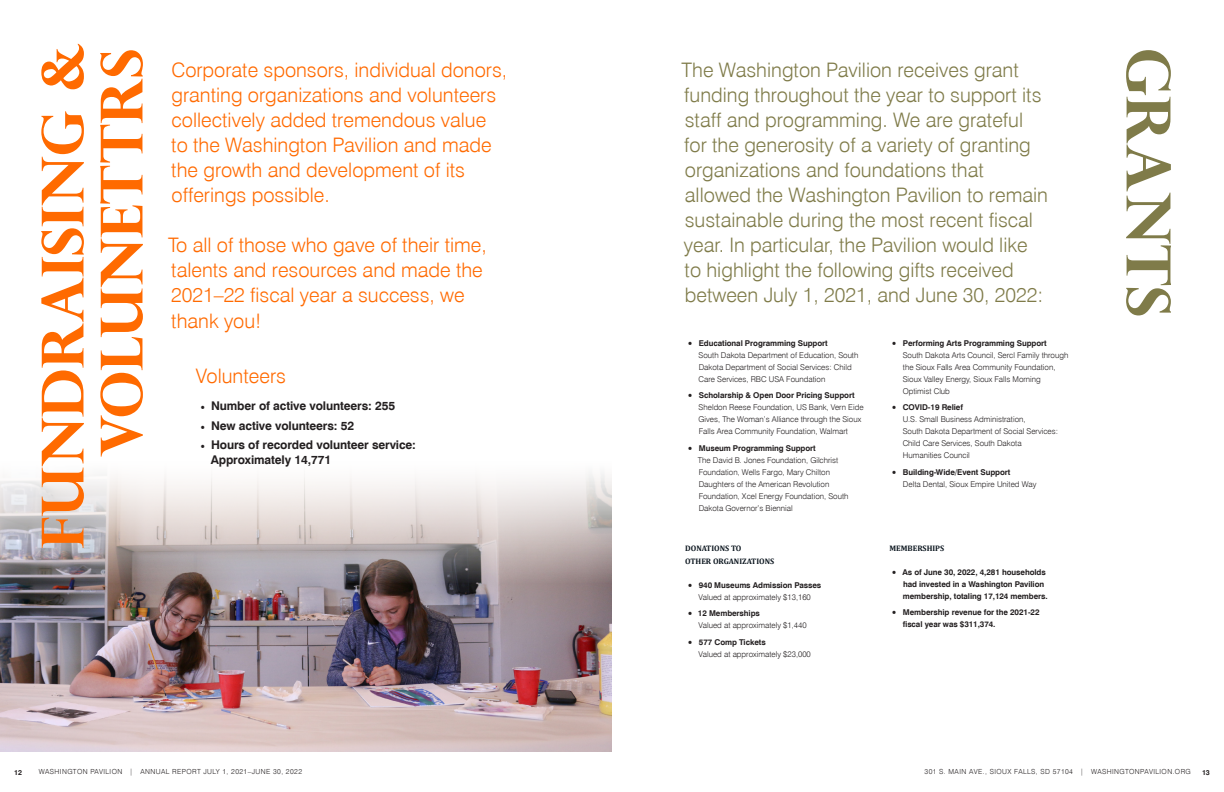
<style>
.page{position:relative;width:1224px;height:792px;background:#fff}
.page>*{position:absolute;margin:0;border:0;box-sizing:border-box;transform-origin:0 0}
.t1{font:700 61px "Perpetua Titling";letter-spacing:-.005em;color:#7f7b49}
.t2{font:700 58px "Perpetua Titling";letter-spacing:-.005em;color:#ff6a00}
.t3{font:300 20px/25px "Swiss 721 BT";color:#7f7b49}
.t4{font:300 20px/25px "Swiss 721 BT";color:#ff6a00}
.t5{font:700 12px/15px "Swiss 721 BT";letter-spacing:-.01em;color:#231f20}
.t6{font:300 8px/12px "Swiss 721 BT";color:#231f20}
.t7{font:700 8px/12px "Swiss 721 BT";letter-spacing:-.01em;color:#231f20}
.t8{font:700 8px/13px "Cambria";color:#0d1720}
.t9{font:300 7px "Swiss 721 BT";letter-spacing:.06em;color:#231f20}
.t10{font:700 7px "Swiss 721 BT";color:#231f20}
.s1{font-family:"Minion Pro";font-weight:400}
.s2{font-family:"Minion Pro";font-weight:400;font-size:12px}
.s3{font-weight:700}
</style>
<div class="page">
<img style="left:0;top:583px;width:612px;height:169px">
<svg style="left:0;top:473px;width:612px;height:110px"></svg>
<p class="t2" style="left:27px;top:549px;width:507px;rotate:-90deg">fundraising &amp;</p>
<p class="t2" style="left:86px;top:457px;width:410px;rotate:-90deg">volunettrs</p>
<p class="t4" style="left:171px;top:58px;width:337px">Corporate sponsors, individual donors, granting organizations and volunteers collectively added tremendous value to the Washington Pavilion and made the growth and development of its offerings possible.</p>
<p class="t4" style="left:168px;top:232px;width:320px;line-height:25.3px">To all of those who gave of their time, talents and resources and made the<br>2021–22 fiscal year a success, we thank you!</p>
<p class="t4" style="left:196px;top:364px;width:92px">Volunteers</p>
<p class="t5" style="left:200px;top:398px;width:196px"><span class="s1">•</span> Number of active volunteers: 255</p>
<p class="t5" style="left:200px;top:418px;width:155px"><span class="s1">•</span> New active volunteers: 52</p>
<p class="t5" style="left:211px;top:437px;width:207px;text-indent:-10px"><span class="s1">•</span> Hours of recorded volunteer service:<br>Approximately 14,771</p>
<p class="t3" style="left:682px;top:58px;width:368px">The Washington Pavilion receives grant funding throughout the year to support its staff and programming. We are grateful<br>for the generosity of a variety of granting organizations and foundations that allowed the Washington Pavilion to remain sustainable during the most recent fiscal year. In particular, the Pavilion would like<br>to highlight the following gifts received between July 1, 2021, and June 30, 2022:</p>
<p class="t6" style="left:699px;top:337px;width:161px;text-indent:-11px"><span class="s2">•</span> <span class="s3">Educational Programming Support<br></span>South Dakota Department of Education, South Dakota Department of Social Services: Child Care Services, RBC USA Foundation</p>
<p class="t6" style="left:699px;top:390px;width:167px;text-indent:-11px"><span class="s2">•</span> <span class="s3">Scholarship &amp; Open Door Pricing Support </span>Sheldon Reese Foundation, US Bank, Vern Eide Gives, The Woman’s Alliance through the Sioux Falls Area Community Foundation, Walmart</p>
<p class="t6" style="left:698px;top:442px;width:152px;text-indent:-10px"><span class="s2">•</span> <span class="s3">Museum Programming Support<br></span>The David B. Jones Foundation, Gilchrist Foundation, Wells Fargo, Mary Chilton Daughters of the American Revolution Foundation, Xcel Energy Foundation, South Dakota Governor’s Biennial</p>
<p class="t6" style="left:903px;top:337px;width:167px;text-indent:-11px"><span class="s2">•</span> <span class="s3">Performing Arts Programming Support </span>South Dakota Arts Council, Sercl Family through the Sioux Falls Area Community Foundation, Sioux Valley Energy, Sioux Falls Morning Optimist Club</p>
<p class="t6" style="left:903px;top:402px;width:157px;text-indent:-11px"><span class="s2">•</span> <span class="s3">COVID-19 Relief<br></span>U.S. Small Business Administration,<br>South Dakota Department of Social Services:<br>Child Care Services, South Dakota<br>Humanities Council</p>
<p class="t6" style="left:903px;top:466px;width:135px;text-indent:-11px"><span class="s2">•</span> <span class="s3">Building-Wide/Event Support<br></span>Delta Dental, Sioux Empire United Way</p>
<p class="t8" style="left:685px;top:541px;width:91px">DONATIONS TO<br>OTHER ORGANIZATIONS</p>
<p class="t6" style="left:688px;top:579px;width:135px;text-align:center"><span class="s2">•</span> <span class="s3">940 Museums Admission Passes<br></span>Valued at approximately $13,160</p>
<p class="t6" style="left:699px;top:607px;width:110px;text-indent:-11px"><span class="s2">•</span> <span class="s3">12 Memberships<br></span>Valued at approximately $1,440</p>
<p class="t6" style="left:699px;top:636px;width:114px;text-indent:-11px"><span class="s2">•</span> <span class="s3">577 Comp Tickets<br></span>Valued at approximately $23,000</p>
<p class="t8" style="left:889px;top:541px;width:56px">MEMBERSHIPS</p>
<p class="t7" style="left:903px;top:566px;width:146px;text-indent:-11px"><span class="s2">•</span> As of June 30, 2022, 4,281 households had invested in a Washington Pavilion membership, totaling 17,124 members.</p>
<p class="t7" style="left:903px;top:606px;width:138px;text-indent:-11px"><span class="s2">•</span> Membership revenue for the 2021-22 fiscal year was $311,374.</p>
<p class="t1" style="left:1186px;top:48px;width:271px;rotate:90deg">grants</p>
<p class="t10" style="left:14px;top:768px;width:9px">12</p>
<p class="t9" style="left:39px;top:768px;width:265px">WASHINGTON PAVILION | ANNUAL REPORT JULY 1, 2021–JUNE 30, 2022</p>
<p class="t9" style="left:925px;top:768px;width:268px">301 S. MAIN AVE., SIOUX FALLS, SD 57104 | WASHINGTONPAVILION.ORG</p>
<p class="t10" style="left:1202px;top:768px;width:9px">13</p>
</div>
